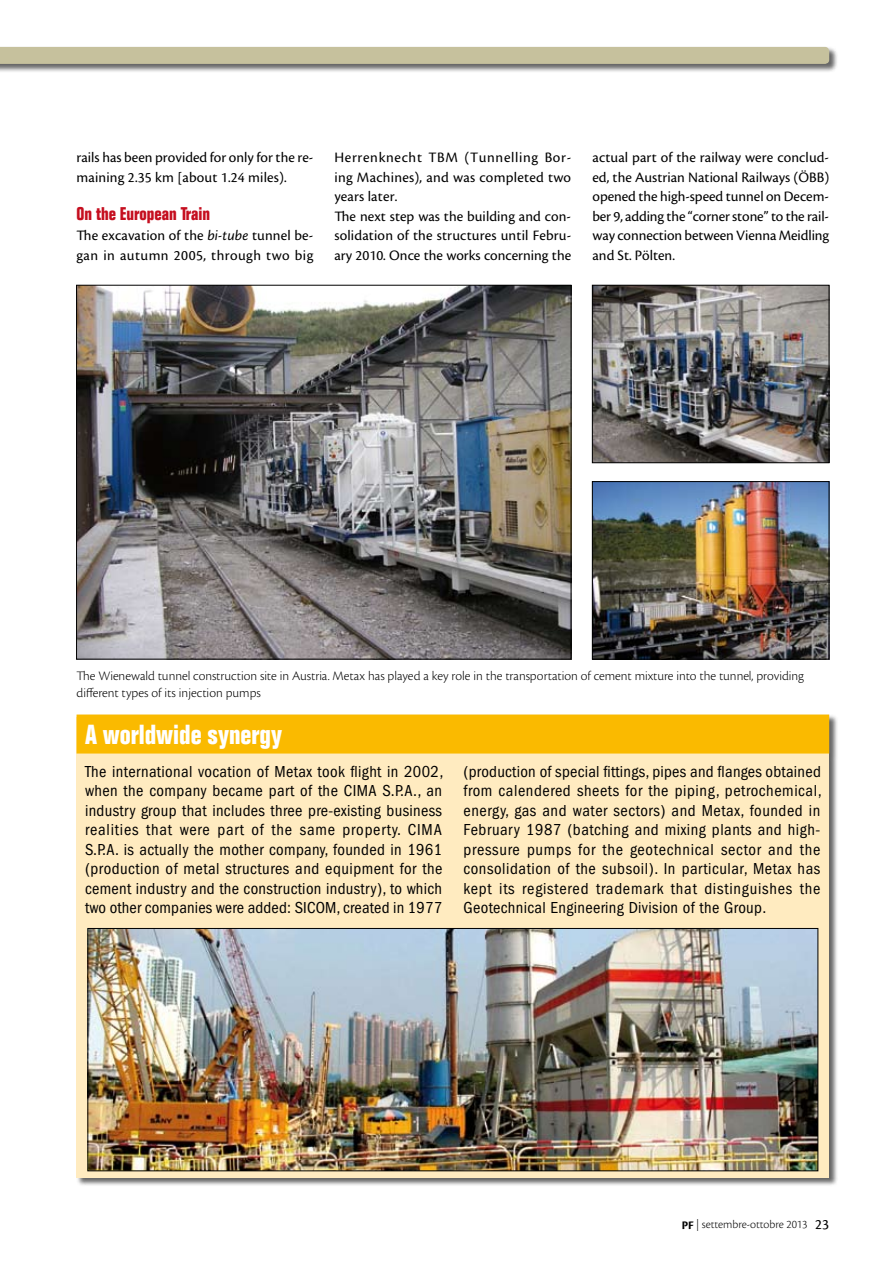
<style>
.page{position:relative;width:893px;height:1263px;background:#fff}
.page>*{position:absolute;margin:0;border:0;box-sizing:border-box;transform-origin:0 0}
.t1{font:700 condensed 27px "Folio Std";color:#fff}
.t2{font:700 condensed 18px "Folio Std";color:#c50e1f}
.t3{font:condensed 16.5px/19.5px "ITC Franklin Gothic Std";letter-spacing:.02em;color:#000;text-align:justify}
.t4{font:15px/19.5px "Cronos Pro";letter-spacing:.01em;color:#000}
.t5{font:15px/19.5px "Cronos Pro";letter-spacing:.03em;color:#000}
.t6{font:300 13.5px/16.5px "Cronos Pro";color:#000}
.t7{font:300 12px "Cronos Pro";letter-spacing:-.005em;color:#000}
.s1{font-style:italic}
.s2{font-weight:700}
.s3{font-weight:400;font-size:15px}
</style>
<div class="page">
<div style="left:0;top:46px;width:838px;height:27px;background:#000;opacity:.6"></div>
<div style="left:0;top:47px;width:829px;height:17px;background:#c6c19d"></div>
<div style="left:76px;top:714px;width:762px;height:472px;background:#000;opacity:.6"></div>
<div style="left:77px;top:717px;width:752px;height:461px;background:#ffebc0"></div>
<div style="left:77px;top:714px;width:752px;height:39px;background:#faba00"></div>
<img style="left:78px;top:287px;width:491px;height:370px">
<img style="left:594px;top:287px;width:233px;height:174px">
<div style="left:592px;top:285px;width:237px;height:178px;border:1px solid #000"></div>
<img style="left:594px;top:483px;width:233px;height:174px">
<div style="left:592px;top:481px;width:237px;height:178px;border:1px solid #000"></div>
<img style="left:90px;top:930px;width:726px;height:239px">
<div style="left:88px;top:928px;width:730px;height:243px;border:1px solid #000"></div>
<p class="t4" style="left:77px;top:148px;width:238px">rails has been provided for only for the re&shy;maining 2.35 km [about 1.24 miles).</p>
<p class="t2" style="left:77px;top:204px;width:135px">On the European Train</p>
<p class="t5" style="left:77px;top:226px;width:238px">The excavation of the <span class="s1">bi-tube</span> tunnel be&shy;gan in autumn 2005, through two big</p>
<p class="t4" style="left:334px;top:148px;width:238px">Herrenknecht TBM (Tunnelling Bor&shy;ing Machines), and was completed two years later.<br>The next step was the building and con&shy;solidation of the structures until Febru&shy;ary 2010. Once the works concerning the</p>
<p class="t4" style="left:592px;top:148px;width:238px;text-align:justify">actual part of the railway were conclud&shy;ed, the Austrian National Railways (ÖBB) opened the high-speed tunnel on Decem&shy;ber 9, adding the “corner stone” to the rail&shy;way connection between Vienna Meidling and St. Pölten.</p>
<p class="t6" style="left:77px;top:668px;width:729px">The Wienewald tunnel construction site in Austria. Metax has played a key role in the transportation of cement mixture into the tunnel, providing different types of its injection pumps</p>
<h1 class="t1" style="left:85px;top:719px;width:198px">A worldwide synergy</h1>
<p class="t3" style="left:85px;top:762px;width:360px">The international vocation of Metax took flight in 2002, when the company became part of the CIMA S.P.A., an industry group that includes three pre-existing business realities that were part of the same property. CIMA S.P.A. is actually the mother company, founded in 1961 (production of metal structures and equipment for the cement industry and the construction industry), to which two other companies were added: SICOM, created in 1977</p>
<p class="t3" style="left:463px;top:762px;width:360px">(production of special fittings, pipes and flanges obtained from calendered sheets for the piping, petrochemical, energy, gas and water sectors) and Metax, founded in February 1987 (batching and mixing plants and high&shy;pressure pumps for the geotechnical sector and the consolidation of the subsoil). In particular, Metax has kept its registered trademark that distinguishes the Geotechnical Engineering Division of the Group.</p>
<p class="t7" style="left:682px;top:1217px;width:149px"><span class="s2">PF</span> | settembre-ottobre 2013 <span class="s3">23</span></p>
</div>
